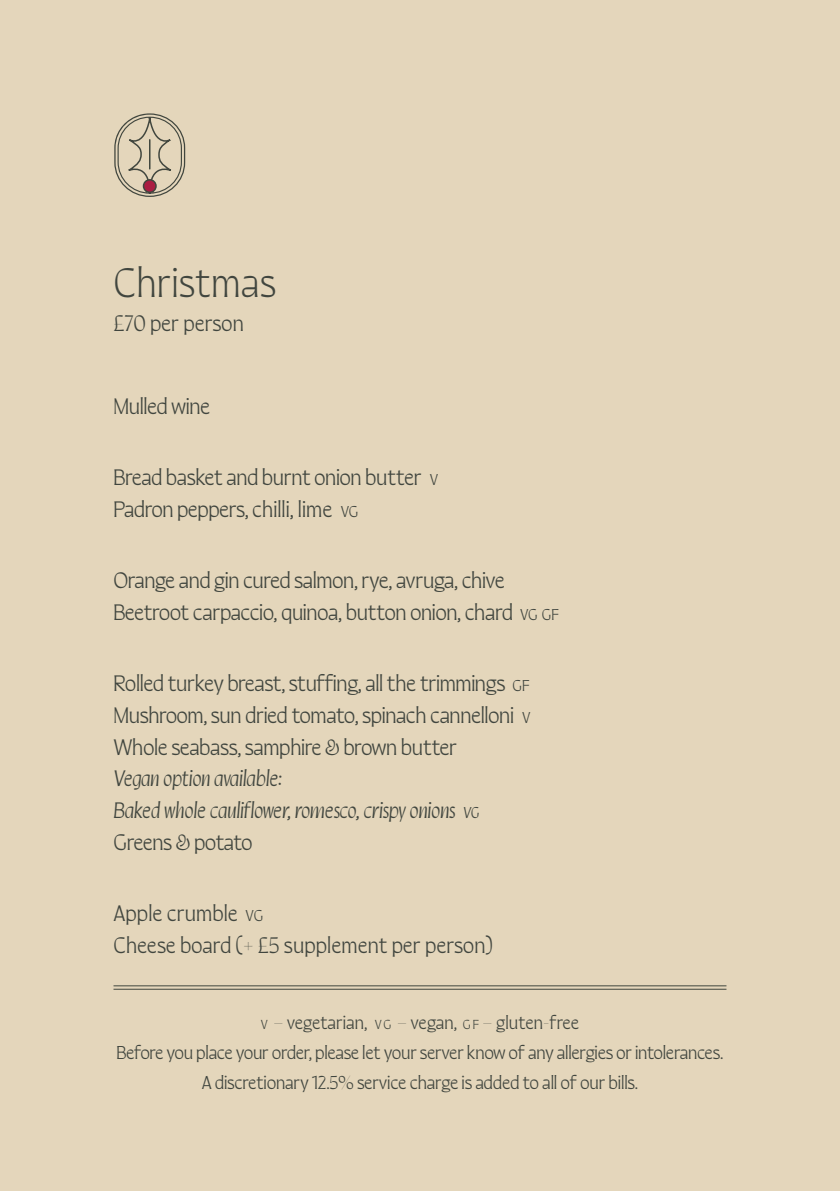
<style>
.page{position:relative;width:840px;height:1191px;background:#fff}
.page>*{position:absolute;margin:0;border:0;box-sizing:border-box;transform-origin:0 0}
.t1{font:700 44px "Quiverleaf CF";color:#41463f}
.t2{font:800 24px/31.6px "Quiverleaf CF";letter-spacing:-.015em;color:#41463f}
.t3{font:italic 800 24px/31.6px "Quiverleaf CF";letter-spacing:-.015em;color:#41463f}
.t4{font:800 20px/29.6px "Quiverleaf CF";letter-spacing:-.015em;color:#41463f;text-align:center}
.s1{font-style:inherit}
.s2{font-size:16.8px}
.s3{font-style:normal}
.s4{font-size:14px}
</style>
<div class="page">
<div style="left:0;top:0;width:839px;height:1191px;background:#e4d6bb"></div>
<hr style="left:113px;top:988px;width:613px;height:1px;background:#41463e">
<hr style="left:113px;top:985px;width:613px;height:1px;background:#41463e">
<svg style="left:114px;top:113px;width:71px;height:84px"></svg>
<div style="left:143px;top:180px;width:13px;height:12px;background:#ab1d42;border-radius:50%"></div>
<div style="left:143px;top:179px;width:14px;height:14px;border:2px solid #41463e;border-radius:50%"></div>
<h1 class="t1" style="left:113px;top:251px;width:164px">Christmas</h1>
<p class="t2" style="left:113px;top:305px;width:132px"><span class="s1">£</span>70 per person</p>
<p class="t2" style="left:113px;top:388px;width:98px">Mulled wine</p>
<p class="t2" style="left:113px;top:459px;width:326px">Bread basket and burnt onion butter <span class="s2">V<br></span>Padron peppers, chilli, lime <span class="s2">VG</span></p>
<p class="t2" style="left:113px;top:562px;width:447px">Orange and gin cured salmon, rye, avruga, chive<br>Beetroot carpaccio, quinoa, button onion, chard <span class="s2">VG GF</span></p>
<p class="t2" style="left:113px;top:665px;width:418px;text-align:justify">Rolled turkey breast, stuffing, all the trimmings <span class="s2">GF </span>Mushroom, sun dried tomato, spinach cannelloni <span class="s2">V </span>Whole seabass, samphire &amp; brown butter</p>
<p class="t3" style="left:113px;top:760px;width:367px">Vegan option available:<br>Baked whole cauliflower, romesco, crispy onions <span class="s2">vg<br></span><span class="s3">Greens &amp; potato</span></p>
<p class="t2" style="left:113px;top:895px;width:381px">Apple crumble <span class="s2">VG<br></span>Cheese board (+ £5 supplement per person)</p>
<p class="t4" style="left:117px;top:1006px;width:608px"><span class="s4">V</span> – vegetarian<span class="s1">,</span> <span class="s4">V G</span> – vegan, <span class="s4">G F</span> – gluten-free<br>Before you place your order, please let your server know of any allergies or intolerances.<br>A discretionary 12.5% service charge is added to all of our bills.</p>
</div>
